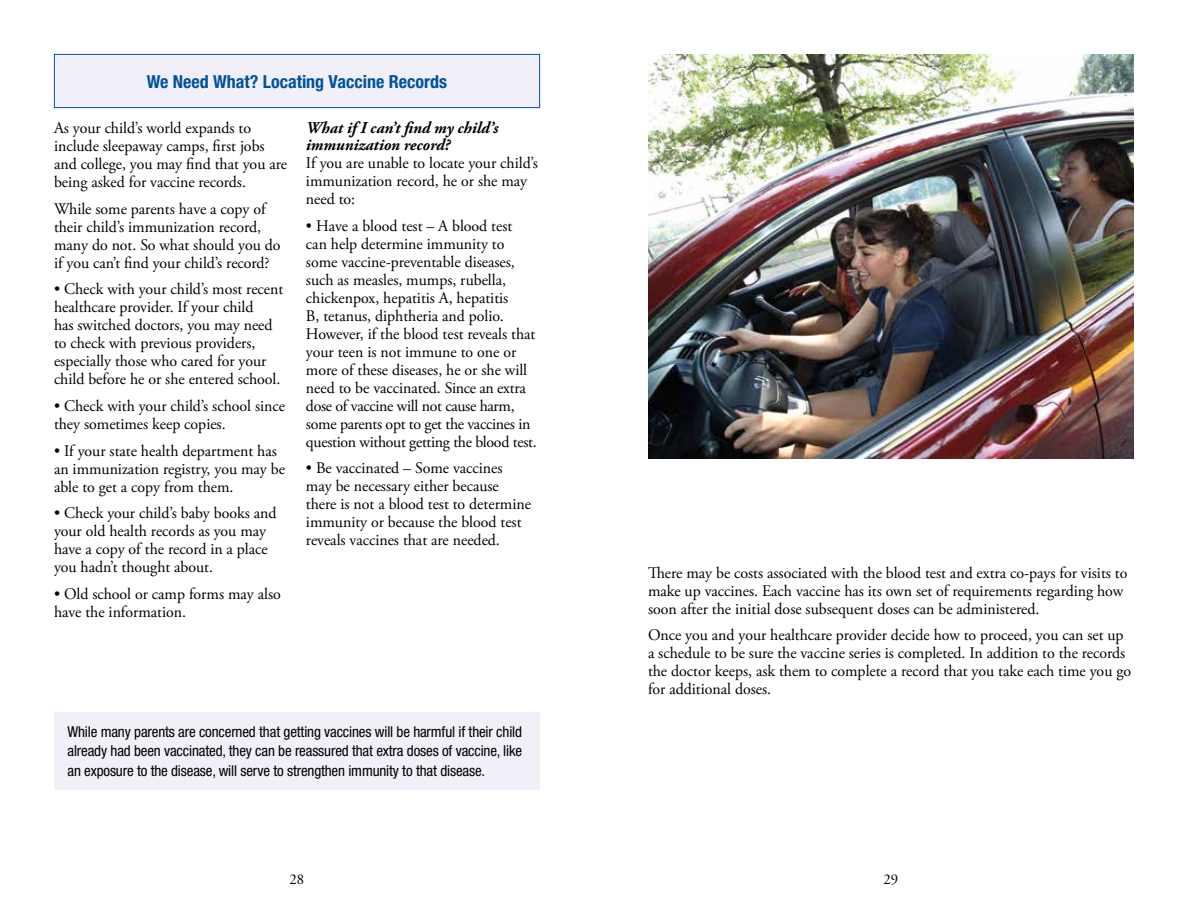
<style>
.page{position:relative;width:1188px;height:918px;background:#fff}
.page>*{position:absolute;margin:0;border:0;box-sizing:border-box;transform-origin:0 0}
.t1{font:700 condensed 18px "Helvetica Neue";color:#00539b}
.t2{font:italic 700 16.5px/16.5px "Adobe Garamond Pro";color:#000}
.t3{font:16.2px/18px "Adobe Garamond Pro";color:#000}
.t4{font:condensed 15px/19.5px "Helvetica Neue";letter-spacing:-.01em;color:#000;text-align:justify}
.t5{font:15px "Adobe Garamond Pro";color:#000}
</style>
<div class="page">
<div style="left:54px;top:54px;width:486px;height:54px;background:#f1eff7"></div>
<div style="left:54px;top:54px;width:486px;height:54px;border:1px solid #00539b"></div>
<div style="left:54px;top:712px;width:486px;height:77px;background:#f1eff7"></div>
<img style="left:648px;top:54px;width:486px;height:405px">
<p class="t1" style="left:147px;top:71px;width:302px">We Need What? Locating Vaccine Records</p>
<p class="t3" style="left:54px;top:120px;width:235px">As your child’s world expands to include sleepaway camps, first jobs and college, you may find that you are being asked for vaccine records.</p>
<p class="t3" style="left:54px;top:200px;width:228px">While some parents have a copy of their child’s immunization record, many do not. So what should you do if you can’t find your child’s record?</p>
<p class="t3" style="left:54px;top:281px;width:231px">• Check with your child’s most recent healthcare provider. If your child<br>has switched doctors, you may need to check with previous providers, especially those who cared for your child before he or she entered school.</p>
<p class="t3" style="left:54px;top:398px;width:233px">• Check with your child’s school since they sometimes keep copies.</p>
<p class="t3" style="left:54px;top:442px;width:232px">• If your state health department has an immunization registry, you may be able to get a copy from them.</p>
<p class="t3" style="left:54px;top:505px;width:224px">• Check your child’s baby books and your old health records as you may have a copy of the record in a place you hadn’t thought about.</p>
<p class="t3" style="left:54px;top:585px;width:228px">• Old school or camp forms may also have the information.</p>
<p class="t2" style="left:306px;top:120px;width:194px">What if I can’t find my child’s immunization record?</p>
<p class="t3" style="left:306px;top:154px;width:234px">If you are unable to locate your child’s immunization record, he or she may need to:</p>
<p class="t3" style="left:306px;top:217px;width:232px">• Have a blood test – A blood test can help determine immunity to some vaccine-preventable diseases, such as measles, mumps, rubella, chickenpox, hepatitis A, hepatitis<br>B, tetanus, diphtheria and polio.<br>However, if the blood test reveals that your teen is not immune to one or more of these diseases, he or she will need to be vaccinated. Since an extra dose of vaccine will not cause harm, some parents opt to get the vaccines in question without getting the blood test.</p>
<p class="t3" style="left:306px;top:460px;width:227px">• Be vaccinated – Some vaccines may be necessary either because there is not a blood test to determine immunity or because the blood test reveals vaccines that are needed.</p>
<p class="t4" style="left:68px;top:722px;width:456px">While many parents are concerned that getting vaccines will be harmful if their child already had been vaccinated, they can be reassured that extra doses of vaccine, like an exposure to the disease, will serve to strengthen immunity to that disease.</p>
<p class="t3" style="left:648px;top:564px;width:481px">There may be costs associated with the blood test and extra co-pays for visits to make up vaccines. Each vaccine has its own set of requirements regarding how soon after the initial dose subsequent doses can be administered.</p>
<p class="t3" style="left:648px;top:627px;width:485px">Once you and your healthcare provider decide how to proceed, you can set up a schedule to be sure the vaccine series is completed. In addition to the records the doctor keeps, ask them to complete a record that you take each time you go for additional doses.</p>
<p class="t5" style="left:290px;top:870px;width:16px">28</p>
<p class="t5" style="left:884px;top:870px;width:16px">29</p>
</div>
